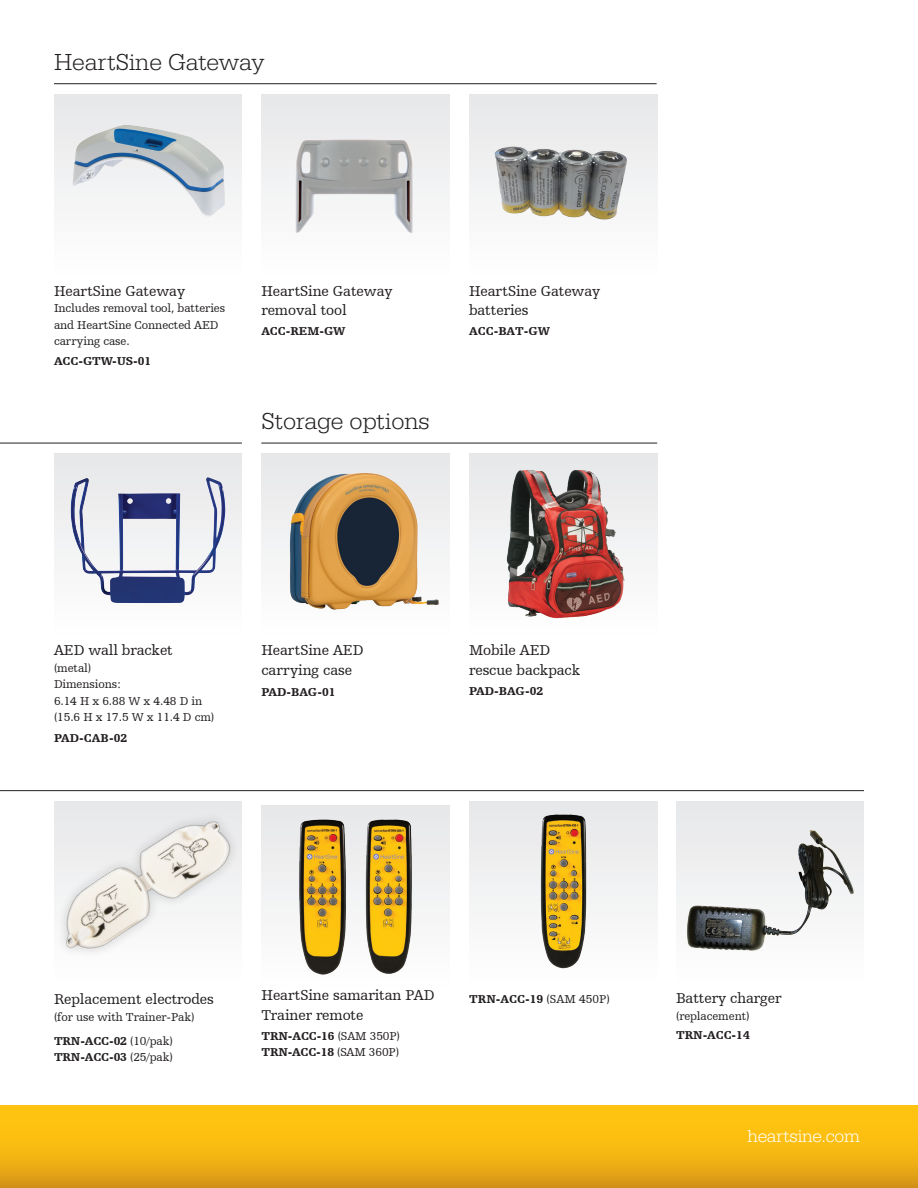
<style>
.page{position:relative;width:918px;height:1188px;background:#fff}
.page>*{position:absolute;margin:0;border:0;box-sizing:border-box;transform-origin:0 0}
.Section_head{font:300 24px "Egyptienne URW";color:#231f20}
.t1{font:300 18px "Egyptienne URW";letter-spacing:-.01em;color:#fff}
.sub_heads{font:15px/19.5px "Humanist Slabserif 712 BT";letter-spacing:-.01em;color:#231f20}
.sub_heads____75_spac{font:15px/19.5px "Humanist Slabserif 712 BT";letter-spacing:-.01em;color:#231f20}
.Bold_text{font:15px "Humanist Slabserif 712 BT";letter-spacing:-.01em;color:#231f20}
.Text{font:12px/16.5px "Humanist Slabserif 712 BT";letter-spacing:-.01em;color:#231f20}
.Rotaid_text{font:900 12px "Humanist Slabserif 712 BT";letter-spacing:-.01em;color:#231f20}
.Bold_text-2{font:900 12px "Humanist Slabserif 712 BT";color:#231f20}
.Rotaid_text-2{font:12px "Humanist Slabserif 712 BT";letter-spacing:-.01em;color:#231f20}
.Bold_text-3{font:12px "Humanist Slabserif 712 BT";letter-spacing:-.01em;color:#231f20}
.Rotaid_Bold_text{font:900 12px "Humanist Slabserif 712 BT";color:#231f20}
.s1{font-weight:400}
</style>
<div class="page">
<div style="left:0;top:1106px;width:918px;height:82px;background:linear-gradient(to bottom,#ffcd0e,#de9d17)"></div>
<hr style="left:54px;top:83px;width:603px;height:1px;background:#231f20">
<div style="left:54px;top:94px;width:188px;height:14px;background:#e7e8e9"></div>
<img style="left:54px;top:108px;width:188px;height:109px">
<div style="left:261px;top:94px;width:188px;height:182px;background:#f2f3f4"></div>
<img style="left:296px;top:139px;width:117px;height:94px">
<div style="left:469px;top:94px;width:188px;height:182px;background:#f2f3f4"></div>
<img style="left:472px;top:94px;width:182px;height:182px">
<hr style="left:0;top:443px;width:242px;height:1px;background:#231f20">
<div style="left:54px;top:454px;width:188px;height:182px;background:linear-gradient(to right,#f4f4f5,#f4f4f5)"></div>
<img style="left:68px;top:477px;width:157px;height:126px">
<hr style="left:261px;top:443px;width:396px;height:1px;background:#231f20">
<div style="left:261px;top:454px;width:188px;height:182px;background:linear-gradient(to bottom,#e6e7e9,#fefefe)"></div>
<img style="left:271px;top:463px;width:169px;height:147px">
<div style="left:469px;top:454px;width:188px;height:182px;background:#f2f3f4"></div>
<img style="left:496px;top:462px;width:137px;height:166px">
<hr style="left:0;top:790px;width:864px;height:1px;background:#231f20">
<img style="left:54px;top:801px;width:188px;height:152px">
<div style="left:262px;top:805px;width:187px;height:183px;background:#f2f3f4"></div>
<img style="left:286px;top:805px;width:66px;height:183px">
<img style="left:352px;top:805px;width:73px;height:183px">
<div style="left:469px;top:801px;width:188px;height:183px;background:#f2f3f4"></div>
<img style="left:525px;top:801px;width:77px;height:183px">
<div style="left:676px;top:801px;width:188px;height:183px;background:linear-gradient(to right,#f3f4f4,#f3f4f4)"></div>
<img style="left:687px;top:829px;width:167px;height:122px">
<p class="Section_head" style="left:54px;top:48px;width:212px">HeartSine Gateway</p>
<p class="sub_heads" style="left:54px;top:281px;width:133px">HeartSine Gateway</p>
<p class="Text" style="left:54px;top:300px;width:173px">Includes removal tool, batteries and HeartSine Connected AED carrying case.</p>
<p class="Bold_text-2" style="left:54px;top:354px;width:99px">ACC-GTW-US-01</p>
<p class="sub_heads____75_spac" style="left:261px;top:281px;width:133px">HeartSine Gateway removal tool</p>
<p class="Bold_text-2" style="left:261px;top:324px;width:86px">ACC-REM-GW</p>
<p class="Section_head" style="left:261px;top:407px;width:170px">Storage options</p>
<p class="sub_heads____75_spac" style="left:469px;top:281px;width:133px">HeartSine Gateway batteries</p>
<p class="Bold_text-2" style="left:469px;top:324px;width:83px">ACC-BAT-GW</p>
<p class="sub_heads" style="left:54px;top:640px;width:121px">AED wall bracket</p>
<p class="Rotaid_text-2" style="left:54px;top:661px;width:39px">(metal)</p>
<p class="Rotaid_text-2" style="left:54px;top:677px;width:69px">Dimensions:</p>
<p class="Rotaid_text-2" style="left:54px;top:694px;width:150px">6.14 H x 6.88 W x 4.48 D in</p>
<p class="Rotaid_text-2" style="left:54px;top:710px;width:162px">(15.6 H x 17.5 W x 11.4 D cm)</p>
<p class="Bold_text-2" style="left:54px;top:731px;width:75px">PAD-CAB-02</p>
<p class="sub_heads" style="left:261px;top:640px;width:104px">HeartSine AED carrying case</p>
<p class="Bold_text-2" style="left:261px;top:684px;width:76px">PAD-BAG-01</p>
<p class="sub_heads" style="left:469px;top:640px;width:113px">Mobile AED rescue backpack</p>
<p class="Bold_text-2" style="left:469px;top:683px;width:76px">PAD-BAG-02</p>
<p class="Bold_text" style="left:54px;top:990px;width:161px">Replacement electrodes</p>
<p class="Bold_text-3" style="left:54px;top:1010px;width:142px">(for use with Trainer-Pak)</p>
<p class="Rotaid_text" style="left:54px;top:1033px;width:120px">TRN-ACC-02 <span class="s1">(10/pak)</span></p>
<p class="Rotaid_text" style="left:54px;top:1050px;width:120px">TRN-ACC-03 <span class="s1">(25/pak)</span></p>
<p class="sub_heads" style="left:262px;top:985px;width:174px">HeartSine samaritan PAD<br>Trainer remote</p>
<p class="Rotaid_text" style="left:262px;top:1028px;width:140px">TRN-ACC-16 <span class="s1">(SAM 350P)</span></p>
<p class="Rotaid_text" style="left:262px;top:1045px;width:139px">TRN-ACC-18 <span class="s1">(SAM 360P)</span></p>
<p class="Rotaid_Bold_text" style="left:469px;top:992px;width:142px">TRN-ACC-19 <span class="s1">(SAM 450P)</span></p>
<p class="sub_heads" style="left:676px;top:988px;width:107px">Battery charger</p>
<p class="Text" style="left:676px;top:1007px;width:75px">(replacement)</p>
<p class="Bold_text-2" style="left:676px;top:1028px;width:75px">TRN-ACC-14</p>
<p class="t1" style="left:747px;top:1126px;width:114px">heartsine.com</p>
</div>
